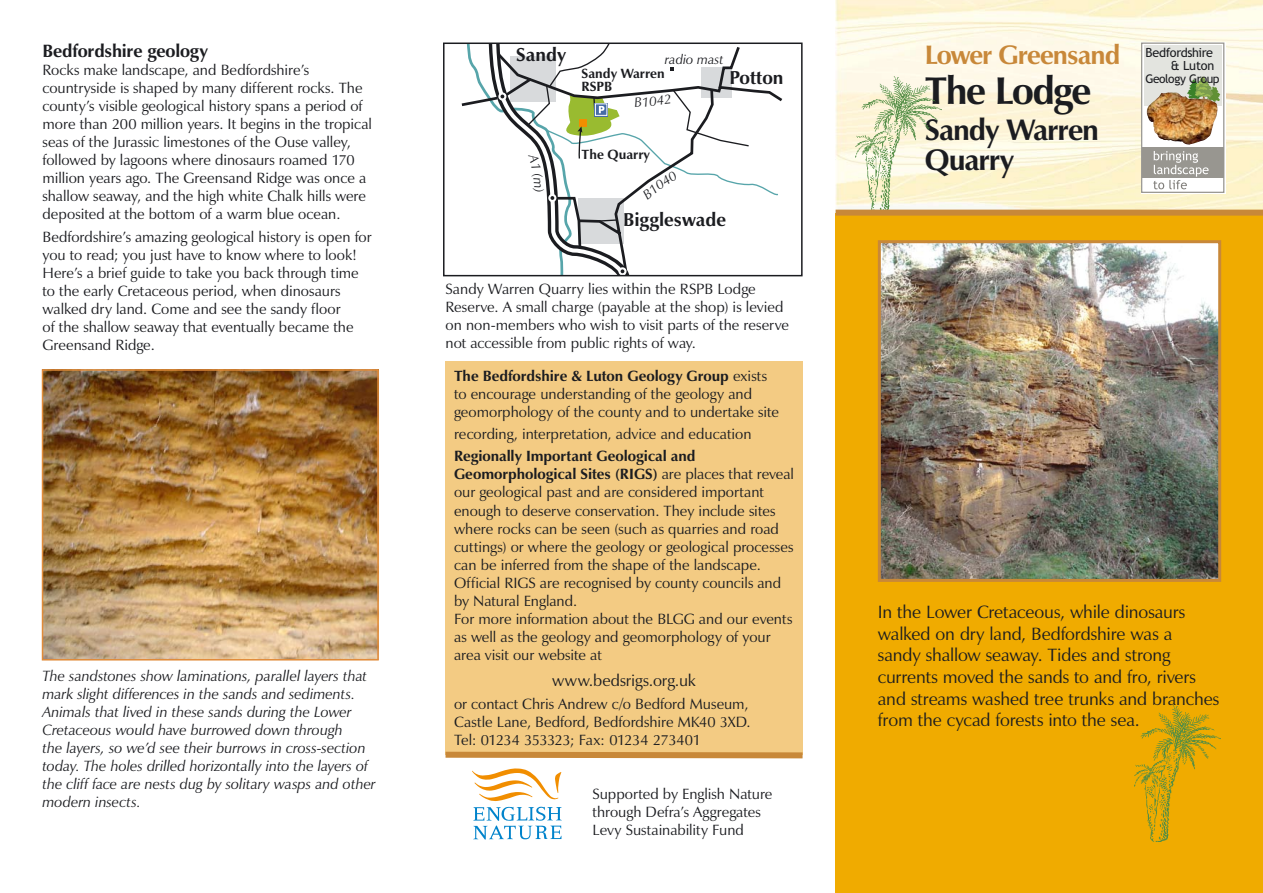
<style>
.page{position:relative;width:1263px;height:893px;background:#fff}
.page>*{position:absolute;margin:0;border:0;box-sizing:border-box;transform-origin:0 0}
.t1{font:700 39px "Zapf Humanist 601 BT";letter-spacing:-.045em;color:#1b1c20}
.t2{font:700 30px/30px "Zapf Humanist 601 BT";letter-spacing:-.035em;color:#1b1c20}
.t3{font:700 27px "Zapf Humanist 601 BT";letter-spacing:-.04em;color:#c88839}
.t4{font:700 18.9px "Zapf Humanist 601 BT";color:#1b1c20}
.t5{font:18px/21.8px "Zapf Humanist 601 BT";letter-spacing:-.01em;color:#1b1c20}
.t6{font:700 18px "Zapf Humanist 601 BT";letter-spacing:-.01em;color:#1b1c20}
.t7{font:16.5px "Zapf Humanist 601 BT";letter-spacing:.005em;color:#1b1c20}
.t8{font:15px/18px "Zapf Humanist 601 BT";color:#1b1c20}
.t9{font:italic 15px/18px "Zapf Humanist 601 BT";letter-spacing:-.005em;color:#1b1c20}
.t10{font:700 13.5px/13.5px "Zapf Humanist 601 BT";color:#1b1c20}
.t11{font:italic 13.5px "Zapf Humanist 601 BT";color:#1b1c20}
.t12{font:12.6px/12.6px "Trebuchet MS";letter-spacing:-.025em;color:#1b1c20;text-align:right}
.t13{font:12px "Trebuchet MS";letter-spacing:-.035em;color:#1b1c20}
.s1{font-weight:700}
</style>
<div class="page">
<div style="left:836px;top:164px;width:427px;height:729px;background:#f0ab00"></div>
<img style="left:836px;top:0;width:427px;height:210px">
<svg style="left:1141px;top:43px;width:84px;height:151px"></svg>
<div style="left:1144px;top:45px;width:77px;height:61px;background:#e3e4df"></div>
<div style="left:1142px;top:147px;width:81px;height:31px;background:#989690"></div>
<svg style="left:1153px;top:151px;width:55px;height:38px"></svg>
<img style="left:1178px;top:93px;width:39px;height:43px">
<svg style="left:1187px;top:76px;width:33px;height:27px"></svg>
<div style="left:1141px;top:43px;width:83px;height:150px;border:1px solid #989690"></div>
<img style="left:882px;top:244px;width:335px;height:334px">
<div style="left:878px;top:240px;width:343px;height:342px;border:3px solid #c88839"></div>
<img style="left:856px;top:77px;width:85px;height:133px">
<img style="left:45px;top:372px;width:331px;height:285px">
<div style="left:42px;top:369px;width:337px;height:291px;border:2px solid #e18b39"></div>
<div style="left:836px;top:210px;width:427px;height:6px;background:#c88839"></div>
<img style="left:1135px;top:706px;width:85px;height:136px">
<svg style="left:472px;top:768px;width:90px;height:71px"></svg>
<div style="left:446px;top:361px;width:356px;height:394px;background:#f3cb83"></div>
<svg style="left:445px;top:749px;width:358px;height:10px"></svg>
<svg style="left:462px;top:43px;width:322px;height:233px"></svg>
<p class="t6" style="left:43px;top:39px;width:167px">Bedfordshire geology</p>
<p class="t8" style="left:43px;top:60px;width:331px">Rocks make landscape, and Bedfordshire’s countryside is shaped by many different rocks. The county’s visible geological history spans a period of more than 200 million years. It begins in the tropical seas of the Jurassic limestones of the Ouse valley, followed by lagoons where dinosaurs roamed 170 million years ago. The Greensand Ridge was once a shallow seaway, and the high white Chalk hills were deposited at the bottom of a warm blue ocean.</p>
<p class="t8" style="left:43px;top:227px;width:331px">Bedfordshire’s amazing geological history is open for you to read; you just have to know where to look!<br>Here’s a brief guide to take you back through time to the early Cretaceous period, when dinosaurs walked dry land. Come and see the sandy floor<br>of the shallow seaway that eventually became the Greensand Ridge.</p>
<p class="t9" style="left:43px;top:667px;width:335px">The sandstones show laminations, parallel layers that mark slight differences in the sands and sediments.<br>Animals that lived in these sands during the Lower Cretaceous would have burrowed down through<br>the layers, so we’d see their burrows in cross-section today. The holes drilled horizontally into the layers of the cliff face are nests dug by solitary wasps and other modern insects.</p>
<p class="t4" style="left:516px;top:43px;width:51px">Sandy</p>
<p class="t11" style="left:665px;top:51px;width:60px">radio mast</p>
<p class="t10" style="left:582px;top:66px;width:85px">Sandy Warren<br>RSPB</p>
<p class="t11" style="left:633px;top:95px;width:31px;rotate:-6deg">B104</p>
<p class="t4" style="left:729px;top:65px;width:56px">Potton</p>
<p class="t10" style="left:582px;top:148px;width:70px">The Quarry</p>
<p class="t4" style="left:623px;top:208px;width:104px">Biggleswade</p>
<p class="t8" style="left:446px;top:280px;width:345px">Sandy Warren Quarry lies within the RSPB Lodge Reserve. A small charge (payable at the shop) is levied on non-members who wish to visit parts of the reserve not accessible from public rights of way.</p>
<p class="t8" style="left:454px;top:367px;width:327px"><span class="s1">The Bedfordshire &amp; Luton Geology Group</span> exists to encourage understanding of the geology and geomorphology of the county and to undertake site</p>
<p class="t8" style="left:454px;top:425px;width:299px">recording, interpretation, advice and education</p>
<p class="t8" style="left:454px;top:447px;width:342px"><span class="s1">Regionally Important Geological and Geomorphological Sites (RIGS)</span> are places that reveal our geological past and are considered important enough to deserve conservation. They include sites where rocks can be seen (such as quarries and road cuttings) or where the geology or geological processes can be inferred from the shape of the landscape.<br>Official RIGS are recognised by county councils and by Natural England.<br>For more information about the BLGG and our events as well as the geology and geomorphology of your area visit our website at</p>
<p class="t7" style="left:552px;top:670px;width:145px">www.bedsrigs.org.uk</p>
<p class="t8" style="left:454px;top:695px;width:298px">or contact Chris Andrew c/o Bedford Museum,<br>Castle Lane, Bedford, Bedfordshire MK40 3XD.<br>Tel: 01234 353323; Fax: 01234 273401</p>
<p class="t8" style="left:592px;top:784px;width:182px">Supported by English Nature through Defra’s Aggregates<br>Levy Sustainability Fund</p>
<h3 class="t3" style="left:925px;top:38px;width:197px">Lower Greensand</h3>
<h1 class="t1" style="left:925px;top:66px;width:168px">The Lodge</h1>
<h2 class="t2" style="left:925px;top:114px;width:176px">Sandy Warren<br>Quarry</h2>
<p class="t12" style="left:1145px;top:47px;width:70px">Bedfordshire &amp; Luton</p>
<p class="t13" style="left:1145px;top:71px;width:76px">Geology Group</p>
<p class="t5" style="left:878px;top:601px;width:343px">In the Lower Cretaceous, while dinosaurs walked on dry land, Bedfordshire was a sandy shallow seaway. Tides and strong currents moved the sands to and fro, rivers and streams washed tree trunks and branches from the cycad forests into the sea.</p>
</div>
